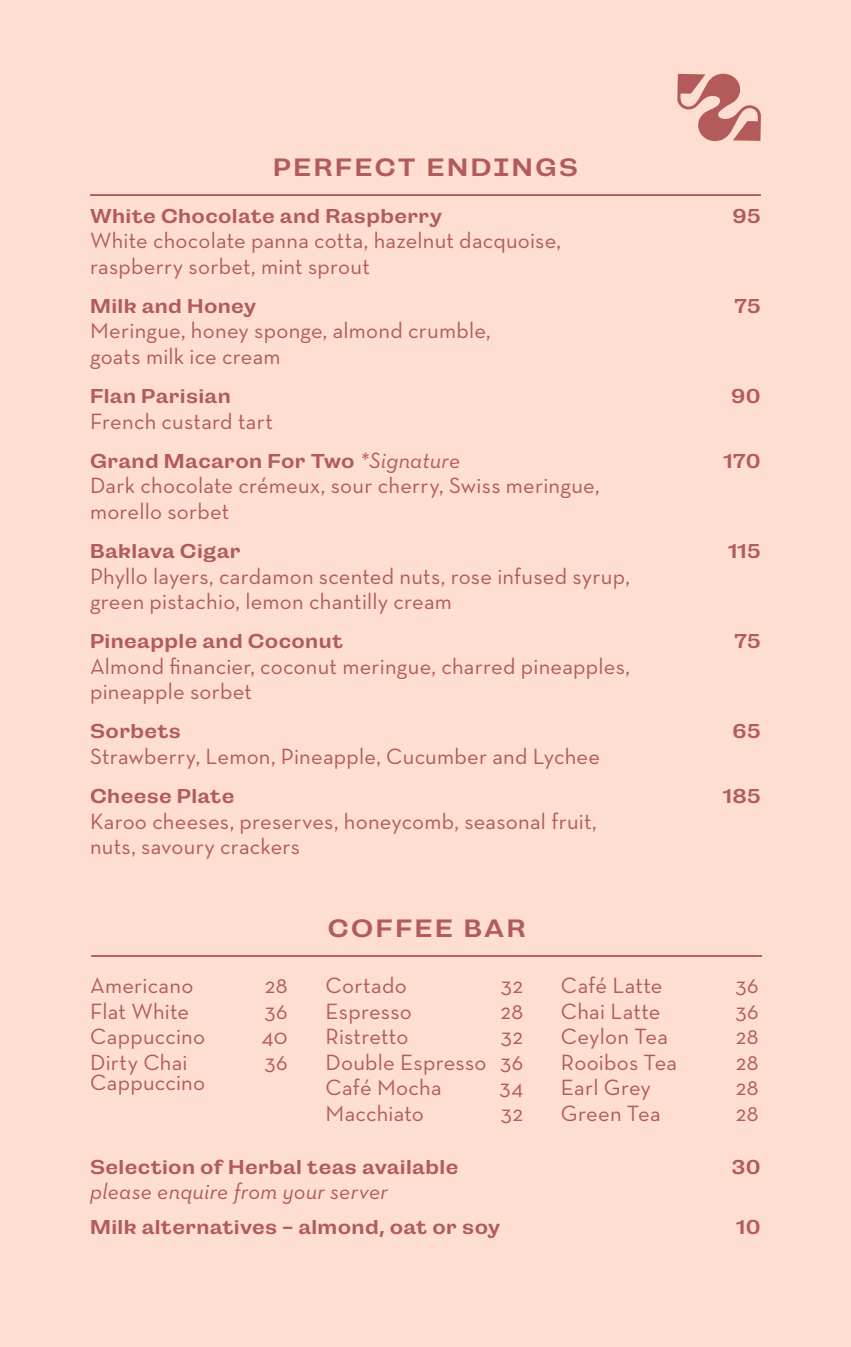
<style>
.page{position:relative;width:851px;height:1347px;background:#fff}
.page>*{position:absolute;margin:0;border:0;box-sizing:border-box;transform-origin:0 0}
.Reign_Heading_Span{font:500 25px "Campaign";letter-spacing:.105em;color:#b25b5a}
.Reign_Body_1{font:22.5px/25.5px "Neutra Text";letter-spacing:.01em;color:#b25b5a}
.Coffee_tabs_3{font:22.5px/25.5px "Neutra Text";letter-spacing:.01em;color:#b25b5a;text-align:justify}
.Reign_Heading{font:22.5px/25.5px "Neutra Text";letter-spacing:.01em;color:#b25b5a}
.Reign_Heading-2{font:italic 22.5px "Neutra Text";letter-spacing:.01em;color:#b25b5a}
.Reign_Heading-3{font:500 20px "Campaign";letter-spacing:.02em;color:#b25b5a}
.s1{font-family:"Neutra Text";font-weight:400;font-style:italic;font-size:22.5px}
</style>
<div class="page">
<div style="left:0;top:0;width:850px;height:1346px;background:#fdded0"></div>
<svg style="left:677px;top:73px;width:83px;height:68px"></svg>
<hr style="left:90px;top:194px;width:670px;height:2px;background:#b25b5a">
<hr style="left:91px;top:955px;width:671px;height:2px;background:#b25b5a">
<p class="Reign_Heading_Span" style="left:273px;top:153px;width:306px">PERFECT ENDINGS</p>
<p class="Reign_Heading-3" style="left:90px;top:204px;width:353px">White Chocolate and Raspberry</p>
<p class="Reign_Heading-3" style="left:732px;top:204px;width:29px">95</p>
<p class="Reign_Body_1" style="left:90px;top:227px;width:472px">White chocolate panna cotta, hazelnut dacquoise, raspberry sorbet, mint sprout</p>
<p class="Reign_Heading-3" style="left:90px;top:294px;width:168px">Milk and Honey</p>
<p class="Reign_Heading-3" style="left:734px;top:294px;width:28px">75</p>
<p class="Reign_Body_1" style="left:90px;top:317px;width:402px">Meringue, honey sponge, almond crumble, goats milk ice cream</p>
<p class="Reign_Heading-3" style="left:90px;top:385px;width:142px">Flan Parisian</p>
<p class="Reign_Heading-3" style="left:731px;top:385px;width:31px">90</p>
<p class="Reign_Body_1" style="left:90px;top:408px;width:184px">French custard tart</p>
<p class="Reign_Heading-3" style="left:90px;top:449px;width:371px">Grand Macaron For Two <span class="s1">*Signature</span></p>
<p class="Reign_Heading-3" style="left:723px;top:449px;width:38px">170</p>
<p class="Reign_Body_1" style="left:90px;top:472px;width:511px">Dark chocolate crémeux, sour cherry, Swiss meringue, morello sorbet</p>
<p class="Reign_Heading-3" style="left:90px;top:539px;width:152px">Baklava Cigar</p>
<p class="Reign_Heading-3" style="left:728px;top:539px;width:34px">115</p>
<p class="Reign_Body_1" style="left:90px;top:563px;width:541px">Phyllo layers, cardamon scented nuts, rose infused syrup, green pistachio, lemon chantilly cream</p>
<p class="Reign_Heading-3" style="left:90px;top:630px;width:254px">Pineapple and Coconut</p>
<p class="Reign_Heading-3" style="left:734px;top:630px;width:28px">75</p>
<p class="Reign_Body_1" style="left:90px;top:653px;width:541px">Almond financier, coconut meringue, charred pineapples, pineapple sorbet</p>
<p class="Reign_Heading-3" style="left:90px;top:720px;width:92px">Sorbets</p>
<p class="Reign_Heading-3" style="left:732px;top:720px;width:29px">65</p>
<p class="Reign_Body_1" style="left:90px;top:743px;width:511px">Strawberry, Lemon, Pineapple, Cucumber and Lychee</p>
<p class="Reign_Heading-3" style="left:90px;top:784px;width:146px">Cheese Plate</p>
<p class="Reign_Heading-3" style="left:722px;top:784px;width:39px">185</p>
<p class="Reign_Heading" style="left:90px;top:808px;width:508px">Karoo cheeses, preserves, honeycomb, seasonal fruit, nuts, savoury crackers</p>
<p class="Coffee_tabs_3" style="left:90px;top:972px;width:105px">Americano</p>
<p class="Coffee_tabs_3" style="left:265px;top:972px;width:24px">28</p>
<p class="Coffee_tabs_3" style="left:90px;top:997px;width:100px">Flat White</p>
<p class="Coffee_tabs_3" style="left:264px;top:997px;width:25px">36</p>
<p class="Coffee_tabs_3" style="left:90px;top:1023px;width:117px">Cappuccino</p>
<p class="Coffee_tabs_3" style="left:262px;top:1023px;width:27px">40</p>
<p class="Coffee_tabs_3" style="left:90px;top:1048px;width:99px">Dirty Chai</p>
<p class="Coffee_tabs_3" style="left:264px;top:1048px;width:25px">36</p>
<p class="Coffee_tabs_3" style="left:90px;top:1069px;width:117px">Cappuccino</p>
<p class="Reign_Heading_Span" style="left:328px;top:914px;width:199px">COFFEE BAR</p>
<p class="Coffee_tabs_3" style="left:325px;top:972px;width:83px">Cortado</p>
<p class="Coffee_tabs_3" style="left:501px;top:972px;width:24px">32</p>
<p class="Coffee_tabs_3" style="left:325px;top:997px;width:88px">Espresso</p>
<p class="Coffee_tabs_3" style="left:500px;top:997px;width:24px">28</p>
<p class="Coffee_tabs_3" style="left:325px;top:1023px;width:84px">Ristretto</p>
<p class="Coffee_tabs_3" style="left:325px;top:1023px;width:199px;text-indent:175px">32<br>Double Espresso 36<br>Café Mocha</p>
<p class="Coffee_tabs_3" style="left:499px;top:1074px;width:25px">34</p>
<p class="Coffee_tabs_3" style="left:325px;top:1099px;width:100px">Macchiato</p>
<p class="Coffee_tabs_3" style="left:501px;top:1099px;width:24px">32</p>
<p class="Coffee_tabs_3" style="left:561px;top:972px;width:103px">Café Latte</p>
<p class="Coffee_tabs_3" style="left:735px;top:972px;width:25px">36</p>
<p class="Coffee_tabs_3" style="left:561px;top:997px;width:101px">Chai Latte</p>
<p class="Coffee_tabs_3" style="left:735px;top:997px;width:25px">36</p>
<p class="Coffee_tabs_3" style="left:561px;top:1023px;width:108px">Ceylon Tea</p>
<p class="Coffee_tabs_3" style="left:735px;top:1023px;width:24px">28</p>
<p class="Coffee_tabs_3" style="left:561px;top:1048px;width:118px">Rooibos Tea</p>
<p class="Coffee_tabs_3" style="left:735px;top:1048px;width:24px">28</p>
<p class="Coffee_tabs_3" style="left:561px;top:1074px;width:91px">Earl Grey</p>
<p class="Coffee_tabs_3" style="left:735px;top:1074px;width:24px">28</p>
<p class="Coffee_tabs_3" style="left:561px;top:1099px;width:101px">Green Tea</p>
<p class="Coffee_tabs_3" style="left:735px;top:1099px;width:24px">28</p>
<p class="Reign_Heading-3" style="left:90px;top:1156px;width:369px">Selection of Herbal teas available</p>
<p class="Reign_Heading-3" style="left:731px;top:1156px;width:30px">30</p>
<p class="Reign_Heading-2" style="left:90px;top:1178px;width:299px">please enquire from your server</p>
<p class="Reign_Heading-3" style="left:90px;top:1216px;width:411px">Milk alternatives - almond, oat or soy</p>
<p class="Reign_Heading-3" style="left:736px;top:1216px;width:26px">10</p>
</div>
